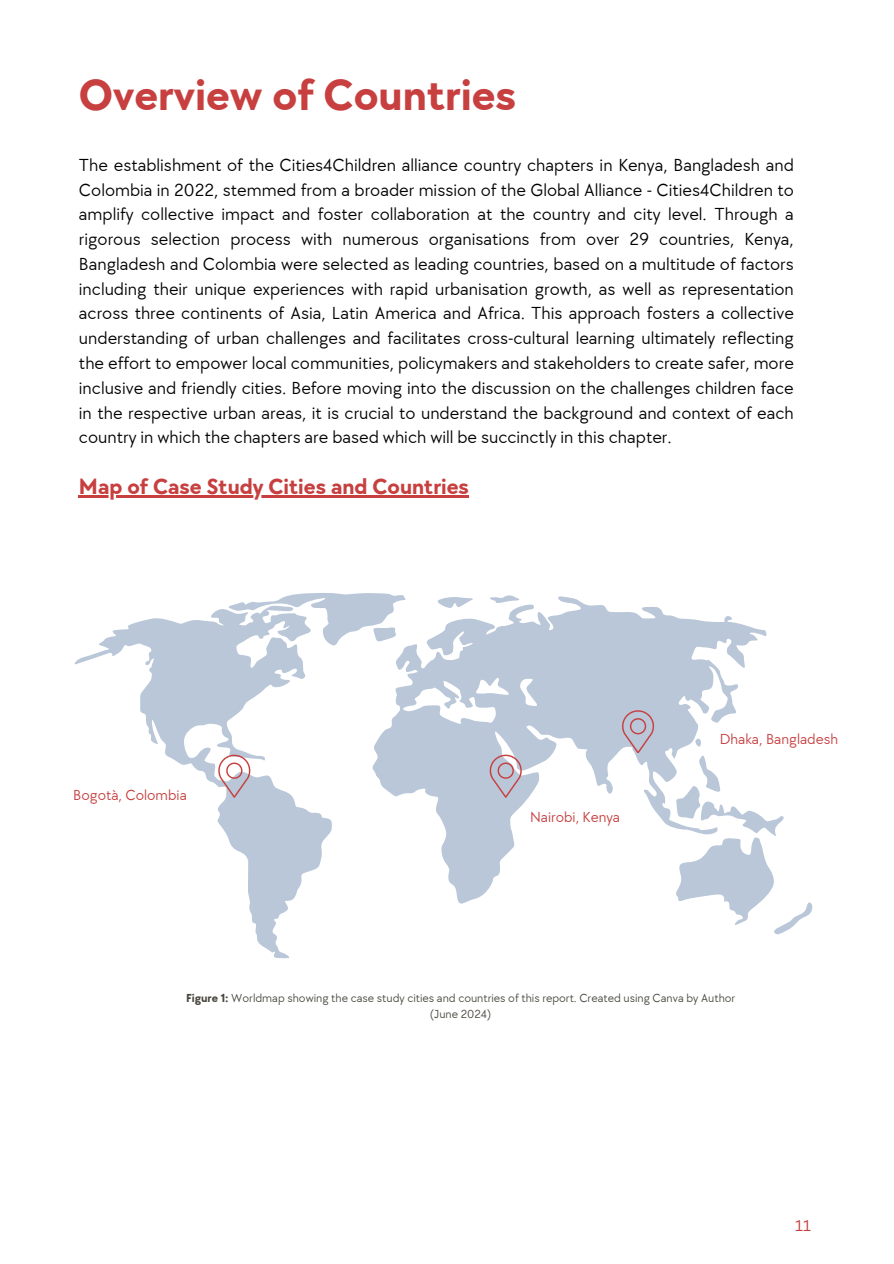
<style>
.page{position:relative;width:894px;height:1264px;background:#fff}
.page>*{position:absolute;margin:0;border:0;box-sizing:border-box;transform-origin:0 0}
.t1{font:700 45px "TT Chocolates";color:#c73f3f}
.t2{font:700 22.5px "TT Chocolates";color:#c73f3f}
.t3{font:18px/24.8px "TT Chocolates";color:#000;text-align:justify}
.t4{font:15px "TT Chocolates";color:#c73f3f}
.t5{font:15px "Canva Sans";color:#c73f3f}
.t6{font:12px/16px "TT Chocolates";color:#49473e;text-align:center}
.s1{font-weight:700}
</style>
<div class="page">
<svg style="left:372px;top:595px;width:395px;height:309px"></svg>
<svg style="left:673px;top:753px;width:138px;height:182px"></svg>
<svg style="left:75px;top:609px;width:257px;height:349px"></svg>
<svg style="left:223px;top:593px;width:185px;height:53px"></svg>
<svg style="left:489px;top:754px;width:32px;height:43px"></svg>
<hr style="left:79px;top:495px;width:390px;height:2px;background:#c73f3f">
<svg style="left:621px;top:710px;width:33px;height:43px"></svg>
<svg style="left:218px;top:754px;width:32px;height:43px"></svg>
<h3 class="t1" style="left:79px;top:69px;width:439px">Overview of Countries</h3>
<h2 class="t3" style="left:79px;top:153px;width:716px">The establishment of the Cities4Children alliance country chapters in Kenya, Bangladesh and Colombia in 2022, stemmed from a broader mission of the Global Alliance - Cities4Children to amplify collective impact and foster collaboration at the country and city level. Through a rigorous selection process with numerous organisations from over 29 countries, Kenya, Bangladesh and Colombia were selected as leading countries, based on a multitude of factors including their unique experiences with rapid urbanisation growth, as well as representation across three continents of Asia, Latin America and Africa. This approach fosters a collective understanding of urban challenges and facilitates cross-cultural learning ultimately reflecting the effort to empower local communities, policymakers and stakeholders to create safer, more inclusive and friendly cities. Before moving into the discussion on the challenges children face in the respective urban areas, it is crucial to understand the background and context of each country in which the chapters are based which will be succinctly in this chapter.</h2>
<h1 class="t2" style="left:79px;top:474px;width:391px">Map of Case Study Cities and Countries</h1>
<p class="t4" style="left:73px;top:787px;width:115px">Bogotà, Colombia</p>
<p class="t4" style="left:530px;top:808px;width:92px">Nairobi, Kenya</p>
<p class="t4" style="left:719px;top:731px;width:120px">Dhaka, Bangladesh</p>
<p class="t6" style="left:186px;top:990px;width:550px"><span class="s1">Figure 1:</span> Worldmap showing the case study cities and countries of this report. Created using Canva by Author (June 2024)</p>
<h4 class="t5" style="left:795px;top:1214px;width:17px">11</h4>
</div>
